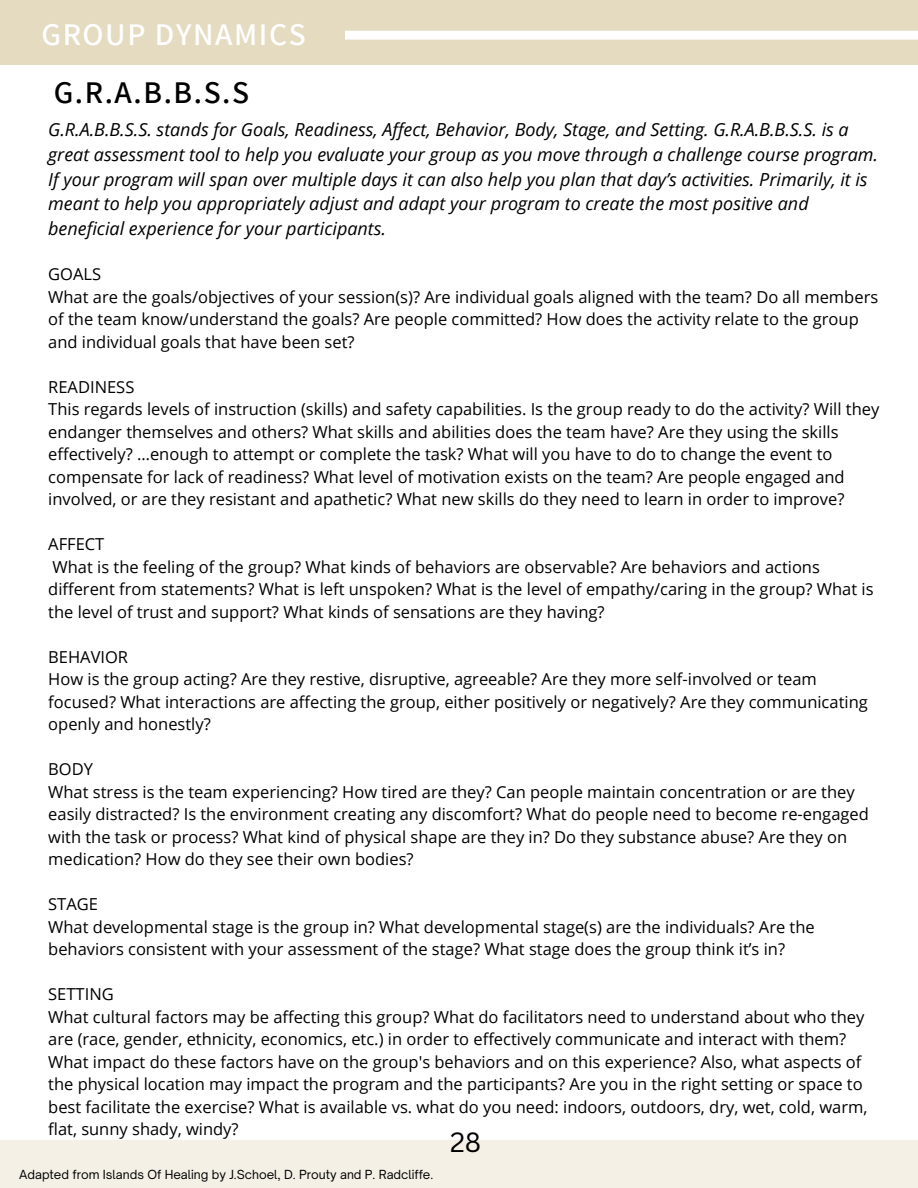
<style>
.page{position:relative;width:918px;height:1188px;background:#fff}
.page>*{position:absolute;margin:0;border:0;box-sizing:border-box;transform-origin:0 0}
.t1{font:600 31.5px "Assistant";color:#000}
.t2{font:600 31.5px "Assistant";letter-spacing:.05em;color:#fff}
.t3{font:27px "Canva Sans";color:#000}
.t4{font:italic 18px/24.8px "Open Sans";color:#000}
.t5{font:16.5px/22.5px "Open Sans";color:#000}
.t6{font:12px "Open Sauce One";color:#000}
</style>
<div class="page">
<div style="left:0;top:0;width:918px;height:65px;background:#e4dbc1"></div>
<svg style="left:345px;top:31px;width:573px;height:9px"></svg>
<div style="left:0;top:1140px;width:918px;height:48px;background:#f4f0e6"></div>
<h1 class="t2" style="left:42px;top:13px;width:266px">GROUP DYNAMICS</h1>
<h1 class="t1" style="left:54px;top:71px;width:197px">G.R.A.B.B.S.S</h1>
<p class="t4" style="left:48px;top:117px;width:831px">G.R.A.B.B.S.S. stands for Goals, Readiness, Affect, Behavior, Body, Stage, and Setting. G.R.A.B.B.S.S. is a great assessment tool to help you evaluate your group as you move through a challenge course program.<br>If your program will span over multiple days it can also help you plan that day’s activities. Primarily, it is meant to help you appropriately adjust and adapt your program to create the most positive and beneficial experience for your participants.</p>
<p class="t5" style="left:48px;top:262px;width:832px">GOALS<br>What are the goals/objectives of your session(s)? Are individual goals aligned with the team? Do all members of the team know/understand the goals? Are people committed? How does the activity relate to the group and individual goals that have been set?</p>
<p class="t5" style="left:48px;top:375px;width:833px">READINESS<br>This regards levels of instruction (skills) and safety capabilities. Is the group ready to do the activity? Will they endanger themselves and others? What skills and abilities does the team have? Are they using the skills effectively? …enough to attempt or complete the task? What will you have to do to change the event to compensate for lack of readiness? What level of motivation exists on the team? Are people engaged and involved, or are they resistant and apathetic? What new skills do they need to learn in order to improve?</p>
<p class="t5" style="left:48px;top:532px;width:827px">AFFECT<br>What is the feeling of the group? What kinds of behaviors are observable? Are behaviors and actions different from statements? What is left unspoken? What is the level of empathy/caring in the group? What is the level of trust and support? What kinds of sensations are they having?</p>
<p class="t5" style="left:48px;top:645px;width:821px">BEHAVIOR<br>How is the group acting? Are they restive, disruptive, agreeable? Are they more self-involved or team focused? What interactions are affecting the group, either positively or negatively? Are they communicating openly and honestly?</p>
<p class="t5" style="left:48px;top:757px;width:822px">BODY<br>What stress is the team experiencing? How tired are they? Can people maintain concentration or are they easily distracted? Is the environment creating any discomfort? What do people need to become re-engaged with the task or process? What kind of physical shape are they in? Do they substance abuse? Are they on medication? How do they see their own bodies?</p>
<p class="t5" style="left:48px;top:892px;width:768px">STAGE<br>What developmental stage is the group in? What developmental stage(s) are the individuals? Are the behaviors consistent with your assessment of the stage? What stage does the group think it’s in?</p>
<p class="t5" style="left:48px;top:982px;width:821px">SETTING<br>What cultural factors may be affecting this group? What do facilitators need to understand about who they are (race, gender, ethnicity, economics, etc.) in order to effectively communicate and interact with them?<br>What impact do these factors have on the group's behaviors and on this experience? Also, what aspects of the physical location may impact the program and the participants? Are you in the right setting or space to best facilitate the exercise? What is available vs. what do you need: indoors, outdoors, dry, wet, cold, warm, flat, sunny shady, windy?</p>
<p class="t6" style="left:19px;top:1167px;width:416px">Adapted from Islands Of Healing by J.Schoel, D. Prouty and P. Radcliffe.</p>
<h2 class="t3" style="left:450px;top:1123px;width:33px">28</h2>
</div>
